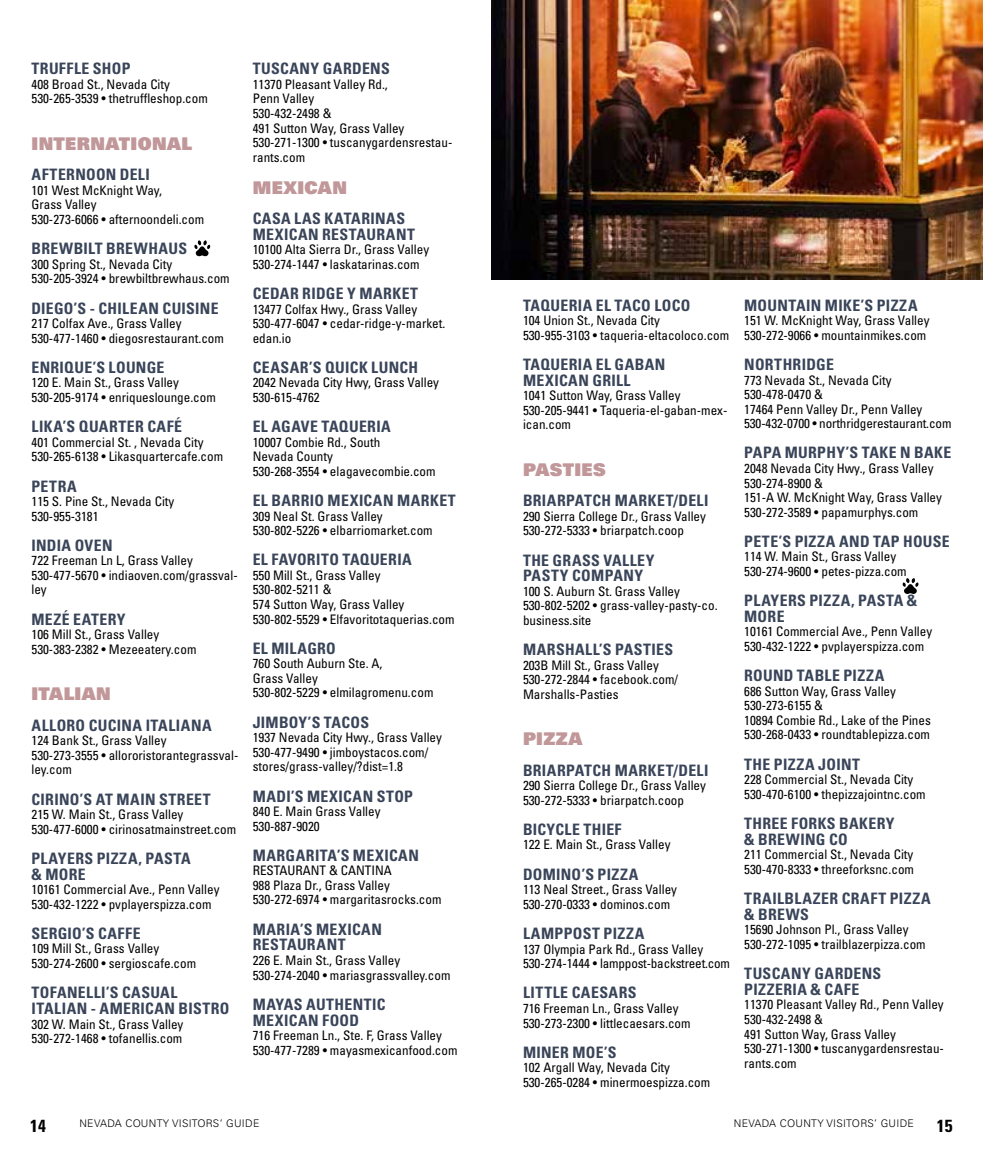
<style>
.page{position:relative;width:983px;height:1150px;background:#fff}
.page>*{position:absolute;margin:0;border:0;box-sizing:border-box;transform-origin:0 0}
.t1{font:17.5px "Univers LT Std X Black";letter-spacing:.025em;color:#c19799}
.t2{font:700 condensed 17.5px "Univers LT Std";color:#000}
.t3{font:700 condensed 15.75px/15.8px "Univers LT Std";letter-spacing:.025em;color:#3a455a}
.t4{font:condensed 13.12px/14.5px "Univers LT Std";color:#000}
.t5{font:300 10.5px "Univers LT Std";letter-spacing:.03em;color:#000}
</style>
<div class="page">
<svg style="left:902px;top:578px;width:17px;height:16px"></svg>
<svg style="left:194px;top:240px;width:16px;height:17px"></svg>
<img style="left:491px;top:0;width:492px;height:279px">
<p class="t3" style="left:32px;top:61px;width:100px">TRUFFLE SHOP</p>
<p class="t4" style="left:32px;top:77px;width:178px">408 Broad St., Nevada City<br>530-265-3539 • thetruffleshop.com</p>
<h1 class="t1" style="left:32px;top:132px;width:162px">INTERNATIONAL</h1>
<p class="t3" style="left:32px;top:167px;width:120px">AFTERNOON DELI</p>
<p class="t4" style="left:32px;top:183px;width:174px">101 West McKnight Way,<br>Grass Valley<br>530-273-6066 • afternoondeli.com</p>
<p class="t3" style="left:32px;top:241px;width:157px">BREWBILT BREWHAUS</p>
<p class="t4" style="left:32px;top:257px;width:200px">300 Spring St., Nevada City<br>530-205-3924 • brewbiltbrewhaus.com</p>
<p class="t3" style="left:32px;top:300px;width:189px">DIEGO’S - CHILEAN CUISINE</p>
<p class="t4" style="left:32px;top:316px;width:194px">217 Colfax Ave., Grass Valley<br>530-477-1460 • diegosrestaurant.com</p>
<p class="t3" style="left:32px;top:359px;width:134px">ENRIQUE’S LOUNGE</p>
<p class="t4" style="left:32px;top:375px;width:186px">120 E. Main St., Grass Valley<br>530-205-9174 • enriqueslounge.com</p>
<p class="t3" style="left:32px;top:419px;width:152px">LIKA’S QUARTER CAFÉ</p>
<p class="t4" style="left:32px;top:435px;width:193px">401 Commercial St. , Nevada City<br>530-265-6138 • Likasquartercafe.com</p>
<p class="t3" style="left:32px;top:478px;width:47px">PETRA</p>
<p class="t4" style="left:32px;top:494px;width:144px">115 S. Pine St., Nevada City<br>530-955-3181</p>
<p class="t3" style="left:32px;top:537px;width:83px">INDIA OVEN</p>
<p class="t4" style="left:32px;top:553px;width:208px">722 Freeman Ln L, Grass Valley<br>530-477-5670 • indiaoven.com/grassval&shy;ley</p>
<p class="t3" style="left:32px;top:611px;width:96px">MEZÉ EATERY</p>
<p class="t4" style="left:32px;top:627px;width:166px">106 Mill St., Grass Valley<br>530-383-2382 • Mezeeatery.com</p>
<h1 class="t1" style="left:32px;top:682px;width:81px">ITALIAN</h1>
<p class="t3" style="left:32px;top:717px;width:182px">ALLORO CUCINA ITALIANA</p>
<p class="t4" style="left:32px;top:733px;width:208px">124 Bank St., Grass Valley<br>530-273-3555 • allororistorantegrassval&shy;ley.com</p>
<p class="t3" style="left:32px;top:791px;width:181px">CIRINO’S AT MAIN STREET</p>
<p class="t4" style="left:32px;top:807px;width:206px">215 W. Main St., Grass Valley<br>530-477-6000 • cirinosatmainstreet.com</p>
<p class="t3" style="left:32px;top:850px;width:161px">PLAYERS PIZZA, PASTA &amp; MORE</p>
<p class="t4" style="left:32px;top:882px;width:189px">10161 Commercial Ave., Penn Valley<br>530-432-1222 • pvplayerspizza.com</p>
<p class="t3" style="left:32px;top:925px;width:111px">SERGIO’S CAFFE</p>
<p class="t4" style="left:32px;top:941px;width:166px">109 Mill St., Grass Valley<br>530-274-2600 • sergioscafe.com</p>
<p class="t3" style="left:32px;top:985px;width:199px">TOFANELLI’S CASUAL<br>ITALIAN - AMERICAN BISTRO</p>
<p class="t4" style="left:32px;top:1016px;width:153px">302 W. Main St., Grass Valley<br>530-272-1468 • tofanellis.com</p>
<p class="t3" style="left:253px;top:61px;width:139px">TUSCANY GARDENS</p>
<p class="t4" style="left:253px;top:77px;width:201px">11370 Pleasant Valley Rd.,<br>Penn Valley<br>530-432-2498 &amp;<br>491 Sutton Way, Grass Valley<br>530-271-1300 • tuscanygardensrestau&shy;rants.com</p>
<h1 class="t1" style="left:253px;top:176px;width:96px">MEXICAN</h1>
<p class="t3" style="left:253px;top:210px;width:164px">CASA LAS KATARINAS<br>MEXICAN RESTAURANT</p>
<p class="t4" style="left:253px;top:242px;width:178px">10100 Alta Sierra Dr., Grass Valley<br>530-274-1447 • laskatarinas.com</p>
<p class="t3" style="left:253px;top:285px;width:167px">CEDAR RIDGE Y MARKET</p>
<p class="t4" style="left:253px;top:301px;width:194px">13477 Colfax Hwy., Grass Valley<br>530-477-6047 • cedar-ridge-y-market. edan.io</p>
<p class="t3" style="left:253px;top:359px;width:167px">CEASAR’S QUICK LUNCH</p>
<p class="t4" style="left:253px;top:375px;width:188px">2042 Nevada City Hwy, Grass Valley<br>530-615-4762</p>
<p class="t3" style="left:253px;top:419px;width:140px">EL AGAVE TAQUERIA</p>
<p class="t4" style="left:253px;top:435px;width:184px">10007 Combie Rd., South<br>Nevada County<br>530-268-3554 • elagavecombie.com</p>
<p class="t3" style="left:253px;top:492px;width:205px">EL BARRIO MEXICAN MARKET</p>
<p class="t4" style="left:253px;top:508px;width:181px">309 Neal St. Grass Valley<br>530-802-5226 • elbarriomarket.com</p>
<p class="t3" style="left:253px;top:552px;width:161px">EL FAVORITO TAQUERIA</p>
<p class="t4" style="left:253px;top:568px;width:203px">550 Mill St., Grass Valley<br>530-802-5211 &amp;<br>574 Sutton Way, Grass Valley<br>530-802-5529 • Elfavoritotaquerias.com</p>
<p class="t3" style="left:253px;top:640px;width:85px">EL MILAGRO</p>
<p class="t4" style="left:253px;top:656px;width:182px">760 South Auburn Ste. A,<br>Grass Valley<br>530-802-5229 • elmilagromenu.com</p>
<p class="t3" style="left:253px;top:714px;width:118px">JIMBOY’S TACOS</p>
<p class="t4" style="left:253px;top:730px;width:191px">1937 Nevada City Hwy., Grass Valley<br>530-477-9490 • jimboystacos.com/ stores/grass-valley/?dist=1.8</p>
<p class="t3" style="left:253px;top:788px;width:162px">MADI’S MEXICAN STOP</p>
<p class="t4" style="left:253px;top:804px;width:129px">840 E. Main Grass Valley<br>530-887-9020</p>
<p class="t3" style="left:253px;top:847px;width:168px">MARGARITA’S MEXICAN</p>
<p class="t4" style="left:253px;top:863px;width:190px">RESTAURANT &amp; CANTINA<br>988 Plaza Dr., Grass Valley<br>530-272-6974 • margaritasrocks.com</p>
<p class="t3" style="left:253px;top:921px;width:131px">MARIA’S MEXICAN<br>RESTAURANT</p>
<p class="t4" style="left:253px;top:953px;width:199px">226 E. Main St., Grass Valley<br>530-274-2040 • mariasgrassvalley.com</p>
<p class="t3" style="left:253px;top:996px;width:134px">MAYAS AUTHENTIC<br>MEXICAN FOOD</p>
<p class="t4" style="left:253px;top:1028px;width:206px">716 Freeman Ln., Ste. F, Grass Valley<br>530-477-7289 • mayasmexicanfood.com</p>
<p class="t3" style="left:523px;top:297px;width:169px">TAQUERIA EL TACO LOCO</p>
<p class="t4" style="left:523px;top:313px;width:208px">104 Union St., Nevada City<br>530-955-3103 • taqueria-eltacoloco.com</p>
<p class="t3" style="left:523px;top:356px;width:144px">TAQUERIA EL GABAN<br>MEXICAN GRILL</p>
<p class="t4" style="left:523px;top:388px;width:206px">1041 Sutton Way, Grass Valley<br>530-205-9441 • Taqueria-el-gaban-mex&shy;ican.com</p>
<h1 class="t1" style="left:523px;top:458px;width:84px">PASTIES</h1>
<p class="t3" style="left:523px;top:493px;width:187px">BRIARPATCH MARKET/DELI</p>
<p class="t4" style="left:523px;top:509px;width:184px">290 Sierra College Dr., Grass Valley<br>530-272-5333 • briarpatch.coop</p>
<p class="t3" style="left:523px;top:552px;width:133px">THE GRASS VALLEY<br>PASTY COMPANY</p>
<p class="t4" style="left:523px;top:584px;width:196px">100 S. Auburn St. Grass Valley<br>530-802-5202 • grass-valley-pasty-co. business.site</p>
<p class="t3" style="left:523px;top:642px;width:152px">MARSHALL’S PASTIES</p>
<p class="t4" style="left:523px;top:657px;width:157px">203B Mill St., Grass Valley<br>530-272-2844 • facebook.com/<br>Marshalls-Pasties</p>
<h1 class="t1" style="left:523px;top:727px;width:61px">PIZZA</h1>
<p class="t3" style="left:523px;top:762px;width:187px">BRIARPATCH MARKET/DELI</p>
<p class="t4" style="left:523px;top:778px;width:184px">290 Sierra College Dr., Grass Valley<br>530-272-5333 • briarpatch.coop</p>
<p class="t3" style="left:523px;top:821px;width:100px">BICYCLE THIEF</p>
<p class="t4" style="left:523px;top:837px;width:149px">122 E. Main St., Grass Valley</p>
<p class="t3" style="left:523px;top:866px;width:117px">DOMINO’S PIZZA</p>
<p class="t4" style="left:523px;top:882px;width:156px">113 Neal Street., Grass Valley<br>530-270-0333 • dominos.com</p>
<p class="t3" style="left:523px;top:925px;width:123px">LAMPPOST PIZZA</p>
<p class="t4" style="left:523px;top:941px;width:209px">137 Olympia Park Rd., Grass Valley<br>530-274-1444 • lamppost-backstreet.com</p>
<p class="t3" style="left:523px;top:985px;width:115px">LITTLE CAESARS</p>
<p class="t4" style="left:523px;top:1001px;width:169px">716 Freeman Ln., Grass Valley<br>530-273-2300 • littlecaesars.com</p>
<p class="t3" style="left:523px;top:1044px;width:95px">MINER MOE’S</p>
<p class="t4" style="left:523px;top:1060px;width:189px">102 Argall Way, Nevada City<br>530-265-0284 • minermoespizza.com</p>
<p class="t3" style="left:744px;top:297px;width:175px">MOUNTAIN MIKE’S PIZZA</p>
<p class="t4" style="left:744px;top:313px;width:187px">151 W. McKnight Way, Grass Valley<br>530-272-9066 • mountainmikes.com</p>
<p class="t3" style="left:744px;top:356px;width:91px">NORTHRIDGE</p>
<p class="t4" style="left:744px;top:372px;width:209px">773 Nevada St., Nevada City<br>530-478-0470 &amp;<br>17464 Penn Valley Dr., Penn Valley<br>530-432-0700 • northridgerestaurant.com</p>
<p class="t3" style="left:744px;top:445px;width:209px">PAPA MURPHY’S TAKE N BAKE</p>
<p class="t4" style="left:744px;top:461px;width:199px">2048 Nevada City Hwy., Grass Valley<br>530-274-8900 &amp;<br>151-A W. McKnight Way, Grass Valley<br>530-272-3589 • papamurphys.com</p>
<p class="t3" style="left:744px;top:533px;width:207px">PETE’S PIZZA AND TAP HOUSE</p>
<p class="t4" style="left:744px;top:549px;width:164px">114 W. Main St., Grass Valley<br>530-274-9600 • petes-pizza.com</p>
<p class="t3" style="left:744px;top:593px;width:175px">PLAYERS PIZZA, PASTA &amp;<br>MORE</p>
<p class="t4" style="left:744px;top:624px;width:189px">10161 Commercial Ave., Penn Valley<br>530-432-1222 • pvplayerspizza.com</p>
<p class="t3" style="left:744px;top:668px;width:142px">ROUND TABLE PIZZA</p>
<p class="t4" style="left:744px;top:684px;width:188px">686 Sutton Way, Grass Valley<br>530-273-6155 &amp;<br>10894 Combie Rd., Lake of the Pines<br>530-268-0433 • roundtablepizza.com</p>
<p class="t3" style="left:744px;top:756px;width:117px">THE PIZZA JOINT</p>
<p class="t4" style="left:744px;top:772px;width:183px">228 Commercial St., Nevada City<br>530-470-6100 • thepizzajointnc.com</p>
<p class="t3" style="left:744px;top:815px;width:152px">THREE FORKS BAKERY &amp; BREWING CO</p>
<p class="t4" style="left:744px;top:847px;width:171px">211 Commercial St., Nevada City<br>530-470-8333 • threeforksnc.com</p>
<p class="t3" style="left:744px;top:890px;width:188px">TRAILBLAZER CRAFT PIZZA &amp; BREWS</p>
<p class="t4" style="left:744px;top:922px;width:183px">15690 Johnson Pl., Grass Valley<br>530-272-1095 • trailblazerpizza.com</p>
<p class="t3" style="left:744px;top:965px;width:139px">TUSCANY GARDENS<br>PIZZERIA &amp; CAFE</p>
<p class="t4" style="left:744px;top:997px;width:201px">11370 Pleasant Valley Rd., Penn Valley<br>530-432-2498 &amp;<br>491 Sutton Way, Grass Valley<br>530-271-1300 • tuscanygardensrestau&shy;rants.com</p>
<h1 class="t2" style="left:30px;top:1115px;width:17px">14</h1>
<p class="t5" style="left:79px;top:1117px;width:182px">NEVADA COUNTY VISITORS’ GUIDE</p>
<h1 class="t2" style="left:937px;top:1115px;width:17px">15</h1>
<p class="t5" style="left:734px;top:1117px;width:182px">NEVADA COUNTY VISITORS’ GUIDE</p>
</div>
